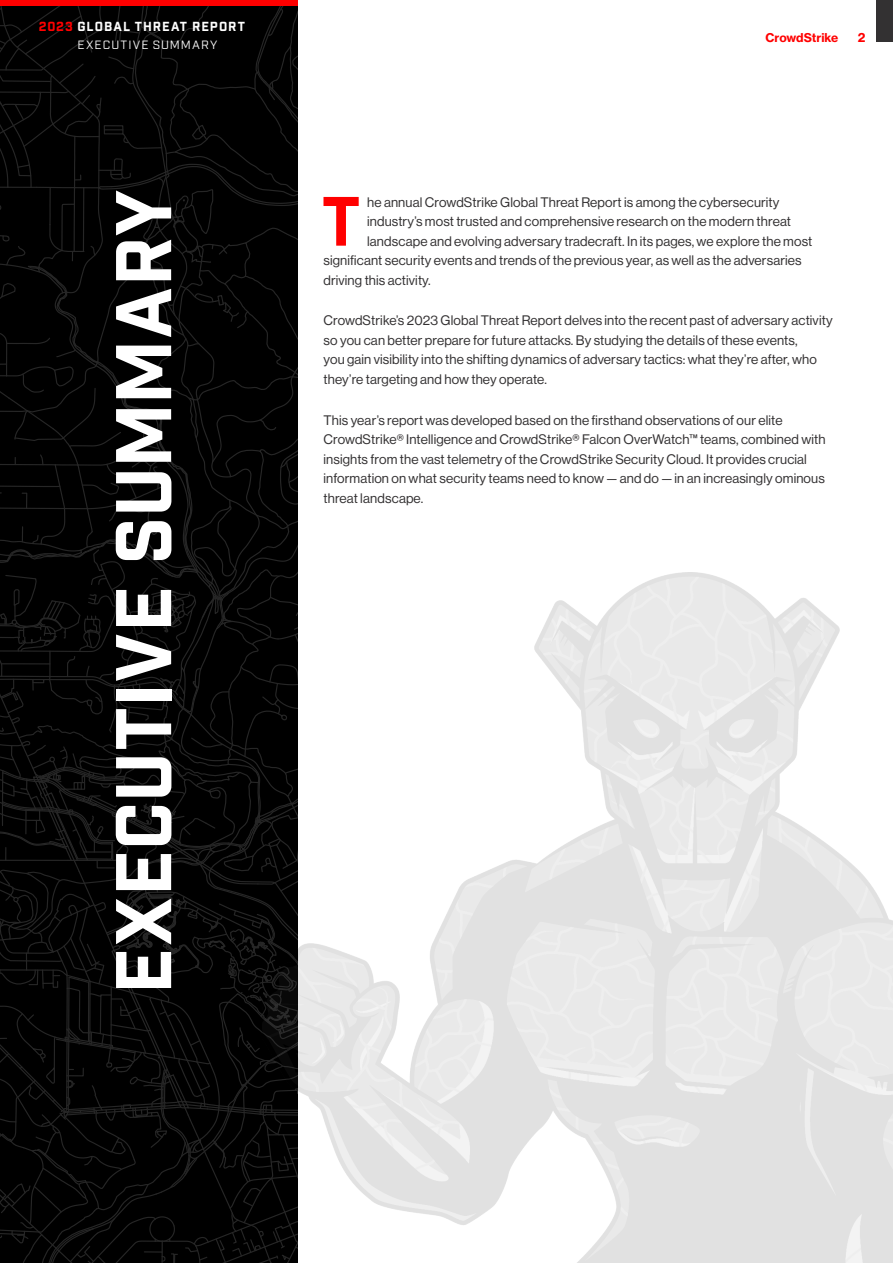
<style>
.page{position:relative;width:893px;height:1263px;background:#fff}
.page>*{position:absolute;margin:0;border:0;box-sizing:border-box;transform-origin:0 0}
.GTR23_-_Title_1_WHIT{font:76.5px "Industry Inc Base";letter-spacing:.01em;color:#fff}
.GTR23_-_Body_text__6{font:67.65px "Industry Inc Base";color:#f00}
.GTR23_-_Body_text__6-2{font:13.5px/19.5px "Haas Grot Disp 55 Roman";letter-spacing:.01em;color:#333132}
.t1{font:12.75px "Industry Inc Base";letter-spacing:.08em;color:#fff}
.t2{font:12px "Industry";letter-spacing:.095em;color:#fff}
.t3{font:700 12px "Haas Grot Text 75";letter-spacing:-.005em;color:#f00}
.s1{color:#f00}
</style>
<div class="page">
<svg style="left:0;top:6px;width:298px;height:1257px;background:#040404"></svg>
<img style="left:263px;top:572px;width:630px;height:691px">
<div style="left:877px;top:0;width:16px;height:42px;background:#333132"></div>
<div style="left:0;top:0;width:298px;height:6px;background:#f00"></div>
<p class="t1" style="left:39px;top:19px;width:208px"><span class="s1">2023</span> GLOBAL THREAT REPORT</p>
<p class="t2" style="left:78px;top:38px;width:141px">EXECUTIVE SUMMARY</p>
<p class="t3" style="left:766px;top:30px;width:74px">CrowdStrike</p>
<p class="t3" style="left:858px;top:30px;width:9px">2</p>
<p class="GTR23_-_Title_1_WHIT" style="left:98px;top:994px;width:805px;rotate:-90deg">EXECUTIVE SUMMARY</p>
<p class="GTR23_-_Body_text__6" style="left:322px;top:181px;width:40px">T</p>
<p class="GTR23_-_Body_text__6-2" style="left:367px;top:192px;width:414px">he annual CrowdStrike Global Threat Report is among the cybersecurity</p>
<p class="GTR23_-_Body_text__6-2" style="left:367px;top:212px;width:425px">industry’s most trusted and comprehensive research on the modern threat</p>
<p class="GTR23_-_Body_text__6-2" style="left:367px;top:231px;width:447px">landscape and evolving adversary tradecraft. In its pages, we explore the most</p>
<p class="GTR23_-_Body_text__6-2" style="left:323px;top:251px;width:480px">significant security events and trends of the previous year, as well as the adversaries</p>
<p class="GTR23_-_Body_text__6-2" style="left:323px;top:270px;width:109px">driving this activity.</p>
<p class="GTR23_-_Body_text__6-2" style="left:323px;top:311px;width:511px">CrowdStrike’s 2023 Global Threat Report delves into the recent past of adversary activity so you can better prepare for future attacks. By studying the details of these events,<br>you gain visibility into the shifting dynamics of adversary tactics: what they’re after, who they’re targeting and how they operate.</p>
<p class="GTR23_-_Body_text__6-2" style="left:323px;top:410px;width:503px">This year’s report was developed based on the firsthand observations of our elite CrowdStrike® Intelligence and CrowdStrike® Falcon OverWatch™ teams, combined with insights from the vast telemetry of the CrowdStrike Security Cloud. It provides crucial information on what security teams need to know — and do — in an increasingly ominous threat landscape.</p>
</div>
